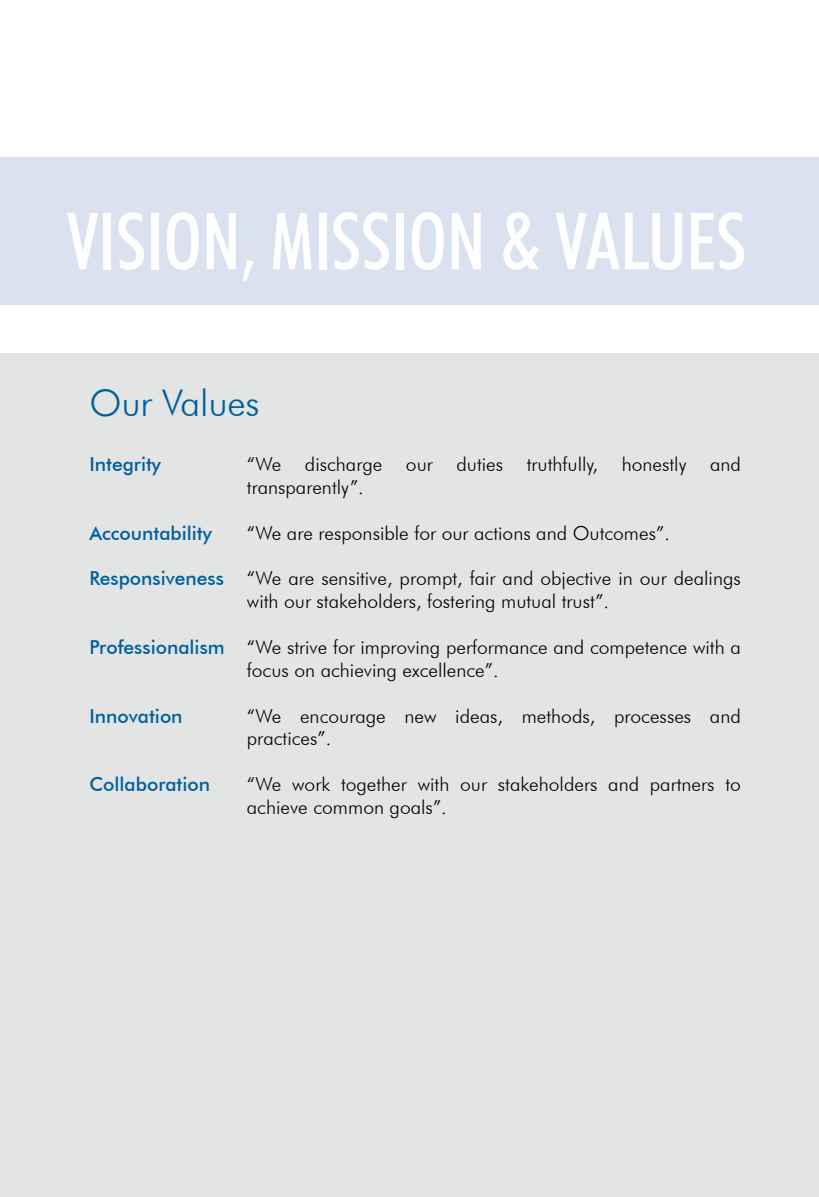
<style>
.page{position:relative;width:819px;height:1197px;background:#fff}
.page>*{position:absolute;margin:0;border:0;box-sizing:border-box;transform-origin:0 0}
.t1{font:500 condensed 78.92px "Futura BT";letter-spacing:-.005em;color:#fff}
.t2{font:300 36.75px "Futura BT";letter-spacing:-.005em;color:#00609e}
.t3{font:300 19.25px/22.9px "Futura BT";color:#000}
.t4{font:500 19.25px "Futura BT";color:#00609e}
.s1{font-weight:500;color:#00609e}
</style>
<div class="page">
<div style="left:0;top:353px;width:819px;height:844px;background:#e3e4e4"></div>
<div style="left:0;top:158px;width:819px;height:147px;background:#dae2ef"></div>
<h1 class="t1" style="left:66px;top:193px;width:614px">VISION, MISSION &amp; VALUES</h1>
<h2 class="t2" style="left:89px;top:381px;width:172px">Our Values</h2>
<p class="t4" style="left:89px;top:452px;width:73px">Integrity</p>
<p class="t3" style="left:247px;top:452px;width:495px">“We discharge our duties truthfully, honestly and transparently”.</p>
<p class="t4" style="left:89px;top:521px;width:124px">Accountability</p>
<p class="t3" style="left:247px;top:521px;width:424px">“We are responsible for our actions and Outcomes”.</p>
<p class="t3" style="left:247px;top:567px;width:495px;text-indent:-158px"><span class="s1">Responsiveness</span> “We are sensitive, prompt, fair and objective in our dealings with our stakeholders, fostering mutual trust”.</p>
<p class="t3" style="left:247px;top:635px;width:495px;text-indent:-158px"><span class="s1">Professionalism</span> “We strive for improving performance and competence with a focus on achieving excellence”.</p>
<p class="t4" style="left:89px;top:704px;width:95px">Innovation</p>
<p class="t3" style="left:247px;top:704px;width:495px">“We encourage new ideas, methods, processes and practices”.</p>
<p class="t4" style="left:89px;top:773px;width:122px">Collaboration</p>
<p class="t3" style="left:247px;top:773px;width:495px">“We work together with our stakeholders and partners to achieve common goals”.</p>
</div>
